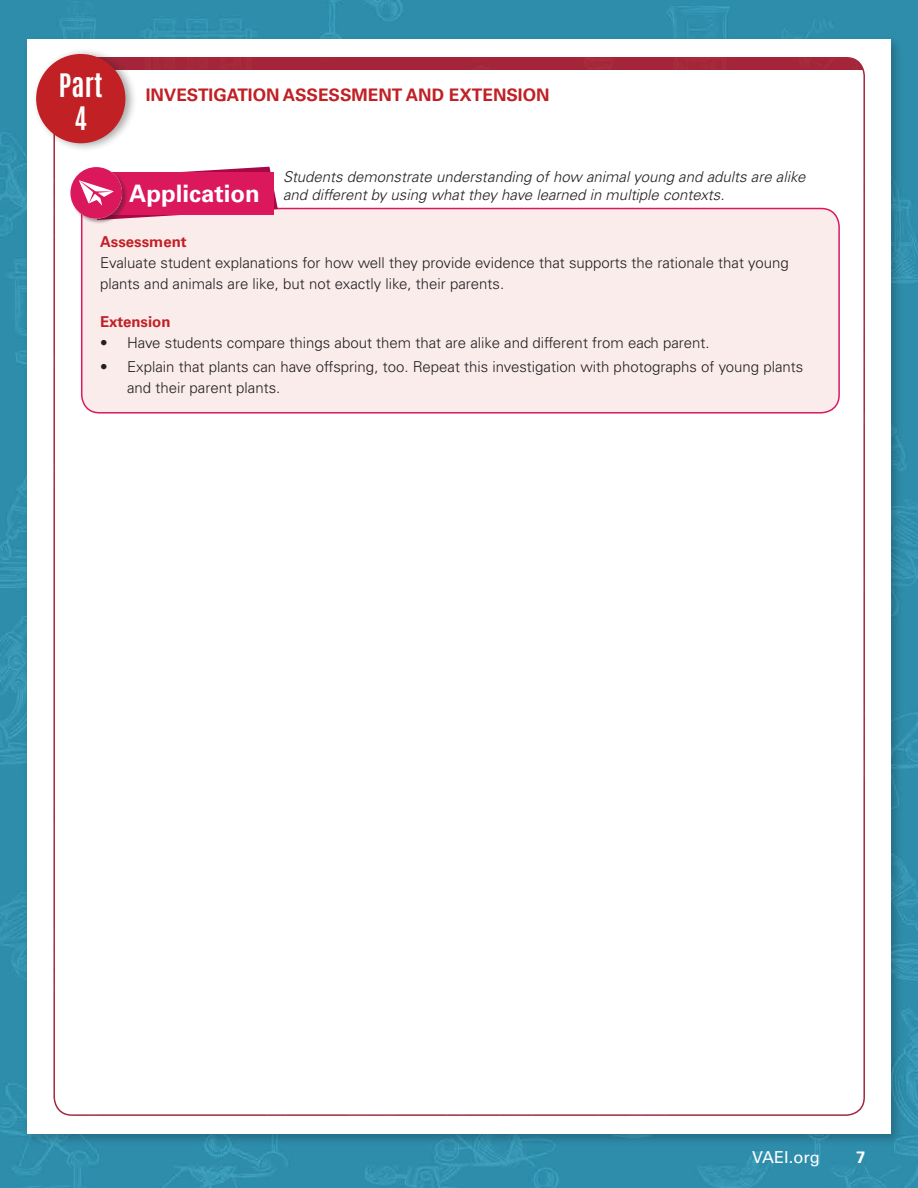
<style>
.page{position:relative;width:918px;height:1188px;background:#fff}
.page>*{position:absolute;margin:0;border:0;box-sizing:border-box;transform-origin:0 0}
.Head_Main{font:700 27px/32.4px "Antonio";color:#fff;text-align:center}
.Boxed_-_white_panel{font:700 24px "Univers LT Std";color:#fff}
.Investigation_Box{font:700 17.25px "Univers LT Std";color:#c12025}
.t1{font:16.5px "Univers LT Std";color:#fff}
.t2{font:700 16.5px "Univers LT Std";color:#fff}
.Investigation_Box-2{font:300 15px/21px "Univers LT Std";color:#231f20}
.univ_ital{font:italic 300 15px/18px "Univers LT Std";color:#231f20}
.Head_A{font:700 15px "Univers LT Std";color:#c12025}
</style>
<div class="page">
<img style="left:0;top:0;width:918px;height:1188px">
<div style="left:32px;top:47px;width:106px;height:106px;background:#231f20;opacity:.4"></div>
<div style="left:36px;top:54px;width:89px;height:89px;background:#c12025;border-radius:50%"></div>
<div style="left:80px;top:207px;width:761px;height:207px;background:#fbecec"></div>
<div style="left:70px;top:167px;width:58px;height:58px;background:#231f20;opacity:.4"></div>
<svg style="left:70px;top:167px;width:208px;height:53px;background:#de4279"></svg>
<p class="Head_Main" style="left:59px;top:70px;width:45px">Part<br>4</p>
<p class="Investigation_Box" style="left:146px;top:84px;width:405px">INVESTIGATION ASSESSMENT AND EXTENSION</p>
<p class="Boxed_-_white_panel" style="left:129px;top:179px;width:132px">Application</p>
<p class="univ_ital" style="left:283px;top:168px;width:524px">Students demonstrate understanding of how animal young and adults are alike and different by using what they have learned in multiple contexts.</p>
<p class="Head_A" style="left:100px;top:233px;width:88px">Assessment</p>
<p class="Investigation_Box-2" style="left:100px;top:253px;width:690px">Evaluate student explanations for how well they provide evidence that supports the rationale that young plants and animals are like, but not exactly like, their parents.</p>
<p class="Head_A" style="left:100px;top:313px;width:72px">Extension</p>
<p class="Investigation_Box-2" style="left:100px;top:333px;width:611px">• Have students compare things about them that are alike and different from each parent.</p>
<p class="Investigation_Box-2" style="left:127px;top:356px;width:678px;text-indent:-27px">• Explain that plants can have offspring, too. Repeat this investigation with photographs of young plants and their parent plants.</p>
<p class="t1" style="left:752px;top:1148px;width:69px">VAEI.org</p>
<p class="t2" style="left:856px;top:1148px;width:11px">7</p>
</div>
